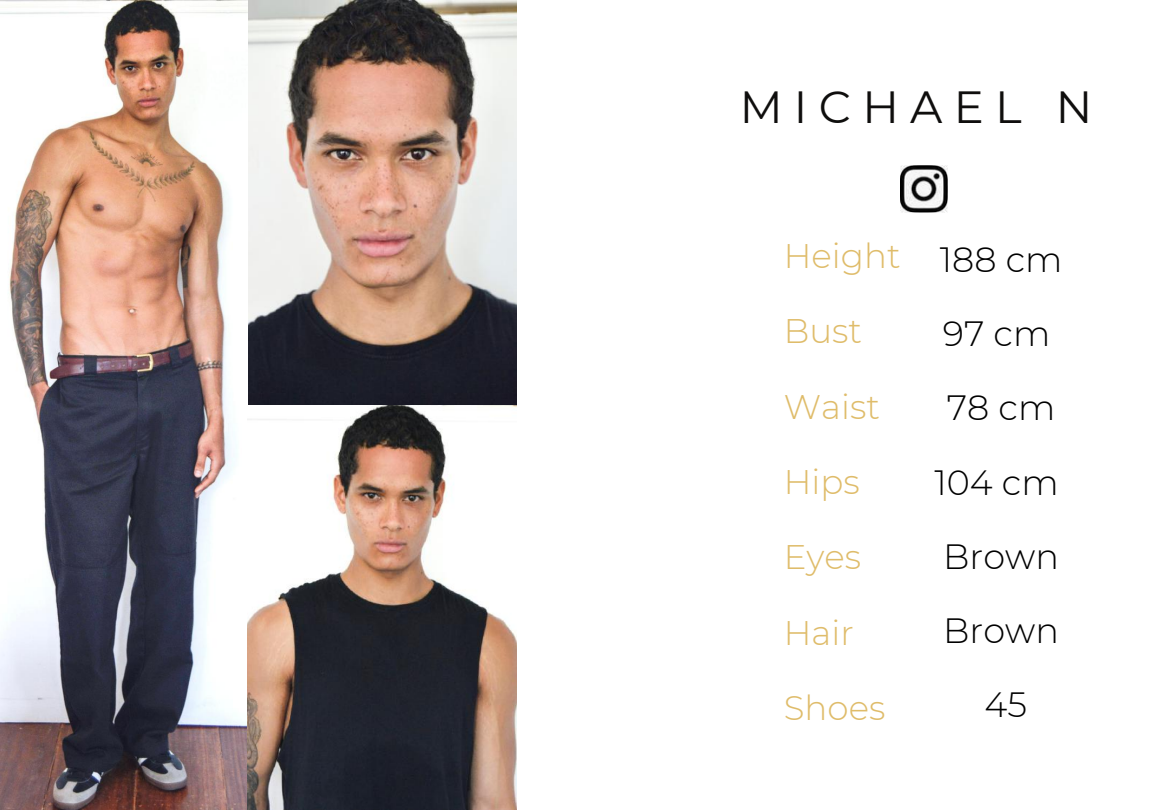
<style>
.page{position:relative;width:1170px;height:810px;background:#fff}
.page>*{position:absolute;margin:0;border:0;box-sizing:border-box;transform-origin:0 0}
.t1{font:45px "Montserrat";letter-spacing:.25em;color:#0f0e0d}
.t2{font:300 35.1px/74.2px "Montserrat";color:#000;text-align:center}
.t3{font:300 34.05px "Montserrat";color:#dfbc6a}
</style>
<div class="page">
<img style="left:901px;top:165px;width:47px;height:48px">
<img style="left:0;top:0;width:516px;height:810px">
<h1 class="t1" style="left:740px;top:79px;width:354px">MICHAEL N</h1>
<p class="t3" style="left:784px;top:235px;width:119px">Height</p>
<p class="t3" style="left:784px;top:310px;width:80px">Bust</p>
<p class="t3" style="left:784px;top:386px;width:98px">Waist</p>
<p class="t3" style="left:784px;top:461px;width:78px">Hips</p>
<p class="t3" style="left:784px;top:536px;width:79px">Eyes</p>
<p class="t3" style="left:784px;top:612px;width:72px">Hair</p>
<p class="t3" style="left:784px;top:687px;width:103px">Shoes</p>
<p class="t2" style="left:934px;top:222px;width:130px">188 cm<br>97 cm<br>78 cm<br>104 cm<br>Brown<br>Brown<br>45</p>
</div>
